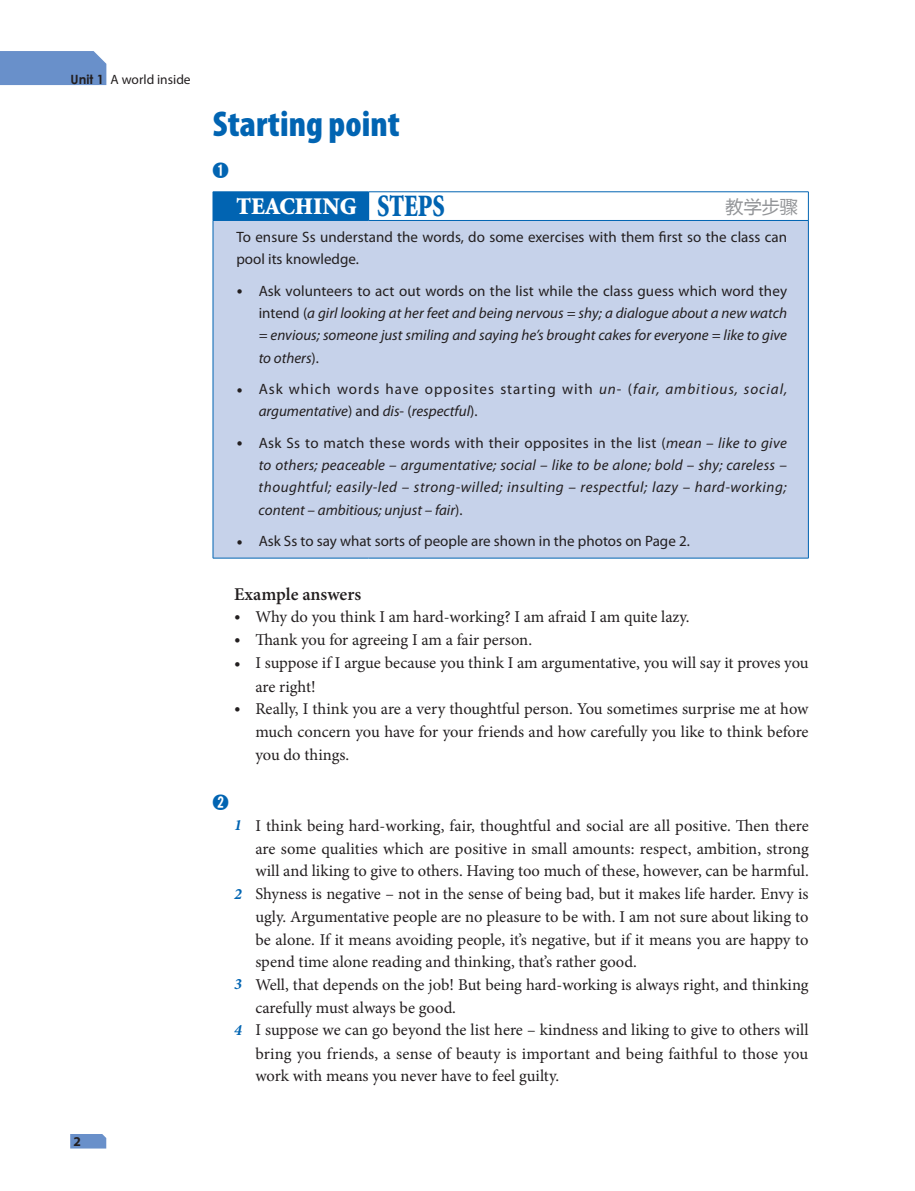
<style>
.page{position:relative;width:915px;height:1191px;background:#fff}
.page>*{position:absolute;margin:0;border:0;box-sizing:border-box;transform-origin:0 0}
.t1{font:900 condensed 36px "Myriad Pro";color:#0164b2}
.t2{font:900 24px "Minion Std";color:#fff}
.t3{font:600 18px "Minion Pro";letter-spacing:-.005em;color:#231f20}
.t4{font:18px "Microsoft Ya Hei";color:#939598}
.t5{font:16.5px/23px "Minion Pro";color:#231f20}
.t6{font:15.75px "Apple Gothic";color:#0164b2}
.t7{font:italic 15px/22.2px "Myriad Pro";color:#231f20;text-align:justify}
.t8{font:15px/22.5px "Myriad Pro";color:#231f20}
.t9{font:13.5px "Myriad Pro";color:#231f20}
.t10{font:700 13.5px "Myriad Pro";color:#231f20}
.s1{font-family:"Century Gothic";font-weight:700;font-size:12.75px}
.s2{font-size:31.2px;color:#0164b2}
.s3{font-family:"Minion Pro";font-style:normal;font-size:16.5px}
.s4{font-style:normal}
.s5{font-family:"Minion Pro";font-size:16.5px}
.s6{font-weight:700;font-style:italic}
.s7{font-weight:700;font-style:italic;font-size:15.75px;color:#0164b2}
</style>
<div class="page">
<hr style="left:914px;top:412px;width:1px;height:43px;background:#231f20">
<div style="left:213px;top:192px;width:155px;height:28px;background:#0164b2"></div>
<div style="left:213px;top:220px;width:595px;height:338px;background:#c6d2ea"></div>
<hr style="left:213px;top:191px;width:155px;height:1px;background:#0164b2">
<hr style="left:368px;top:191px;width:440px;height:1px;background:#0164b2">
<svg style="left:368px;top:192px;width:1px;height:28px"></svg>
<svg style="left:807px;top:192px;width:1px;height:28px"></svg>
<hr style="left:213px;top:220px;width:155px;height:1px;background:#0164b2">
<hr style="left:213px;top:221px;width:1px;height:337px;background:#0164b2">
<hr style="left:368px;top:220px;width:440px;height:1px;background:#0164b2">
<hr style="left:807px;top:221px;width:1px;height:337px;background:#0164b2">
<hr style="left:213px;top:558px;width:155px;height:1px;background:#0164b2">
<hr style="left:368px;top:558px;width:440px;height:1px;background:#0164b2">
<svg style="left:70px;top:1134px;width:36px;height:14px"></svg>
<div style="left:0;top:51px;width:106px;height:34px;background:#6990ca"></div>
<p class="t9" style="left:71px;top:71px;width:121px"><span class="s1">Unit 1</span> A world inside</p>
<p class="t10" style="left:74px;top:1132px;width:9px">2</p>
<p class="t1" style="left:213px;top:101px;width:188px">Starting point</p>
<p class="t6" style="left:213px;top:162px;width:17px">➊</p>
<p class="t2" style="left:236px;top:194px;width:209px">TEACHING <span class="s2">STEPS</span></p>
<p class="t4" style="left:725px;top:194px;width:73px">教学步骤</p>
<p class="t8" style="left:236px;top:225px;width:552px">To ensure Ss understand the words, do some exercises with them first so the class can pool its knowledge.</p>
<p class="t7" style="left:258px;top:279px;width:530px;text-indent:-22px"><span class="s3">•</span> <span class="s4">Ask volunteers to act out words on the list while the class guess which word they intend (</span>a girl looking at her feet and being nervous = shy; a dialogue about a new watch = envious; someone just smiling and saying he’s brought cakes for everyone = like to give to others<span class="s4">).</span></p>
<p class="t7" style="left:258px;top:378px;width:530px;line-height:21.8px;text-indent:-22px"><span class="s3">•</span> <span class="s4">Ask which words have opposites starting with</span> un<span class="s4">- (</span>fair, ambitious, social, argumentative<span class="s4">) and</span> dis<span class="s4">- (</span>respectful<span class="s4">).</span></p>
<p class="t7" style="left:258px;top:431px;width:529px;text-indent:-22px"><span class="s3">•</span> <span class="s4">Ask Ss to match these words with their opposites in the list (</span>mean – like to give to others; peaceable – argumentative; social – like to be alone; bold – shy; careless – thoughtful; easily-led – strong-willed; insulting – respectful; lazy – hard-working; content – ambitious; unjust – fair<span class="s4">).</span></p>
<p class="t8" style="left:236px;top:530px;width:455px"><span class="s5">•</span> Ask Ss to say what sorts of people are shown in the photos on Page 2.</p>
<p class="t3" style="left:234px;top:581px;width:129px">Example answers</p>
<p class="t5" style="left:234px;top:605px;width:457px"><span class="s6">•</span> Why do you think I am hard-working? I am afraid I am quite lazy.</p>
<p class="t5" style="left:234px;top:628px;width:299px"><span class="s6">•</span> Thank you for agreeing I am a fair person.</p>
<p class="t5" style="left:255px;top:651px;width:554px;text-indent:-21px"><span class="s6">•</span> I suppose if I argue because you think I am argumentative, you will say it proves you are right!</p>
<p class="t5" style="left:255px;top:697px;width:554px;text-align:justify;text-indent:-21px"><span class="s6">•</span> Really, I think you are a very thoughtful person. You sometimes surprise me at how much concern you have for your friends and how carefully you like to think before you do things.</p>
<p class="t6" style="left:213px;top:794px;width:17px">➋</p>
<p class="t5" style="left:234px;top:814px;width:576px"><span class="s7">1</span> I think being hard-working, fair, thoughtful and social are all positive. Then there</p>
<p class="t5" style="left:255px;top:837px;width:555px">are some qualities which are positive in small amounts: respect, ambition, strong</p>
<p class="t5" style="left:255px;top:859px;width:554px">will and liking to give to others. Having too much of these, however, can be harmful.</p>
<p class="t5" style="left:234px;top:882px;width:576px"><span class="s7">2</span> Shyness is negative – not in the sense of being bad, but it makes life harder. Envy is</p>
<p class="t5" style="left:255px;top:905px;width:554px">ugly. Argumentative people are no pleasure to be with. I am not sure about liking to</p>
<p class="t5" style="left:255px;top:928px;width:554px">be alone. If it means avoiding people, it’s negative, but if it means you are happy to</p>
<p class="t5" style="left:255px;top:950px;width:383px">spend time alone reading and thinking, that’s rather good.</p>
<p class="t5" style="left:234px;top:973px;width:576px"><span class="s7">3</span> Well, that depends on the job! But being hard-working is always right, and thinking</p>
<p class="t5" style="left:255px;top:996px;width:202px">carefully must always be good.</p>
<p class="t5" style="left:234px;top:1018px;width:576px"><span class="s7">4</span> I suppose we can go beyond the list here – kindness and liking to give to others will</p>
<p class="t5" style="left:255px;top:1042px;width:554px">bring you friends, a sense of beauty is important and being faithful to those you</p>
<p class="t5" style="left:255px;top:1064px;width:305px">work with means you never have to feel guilty.</p>
</div>
